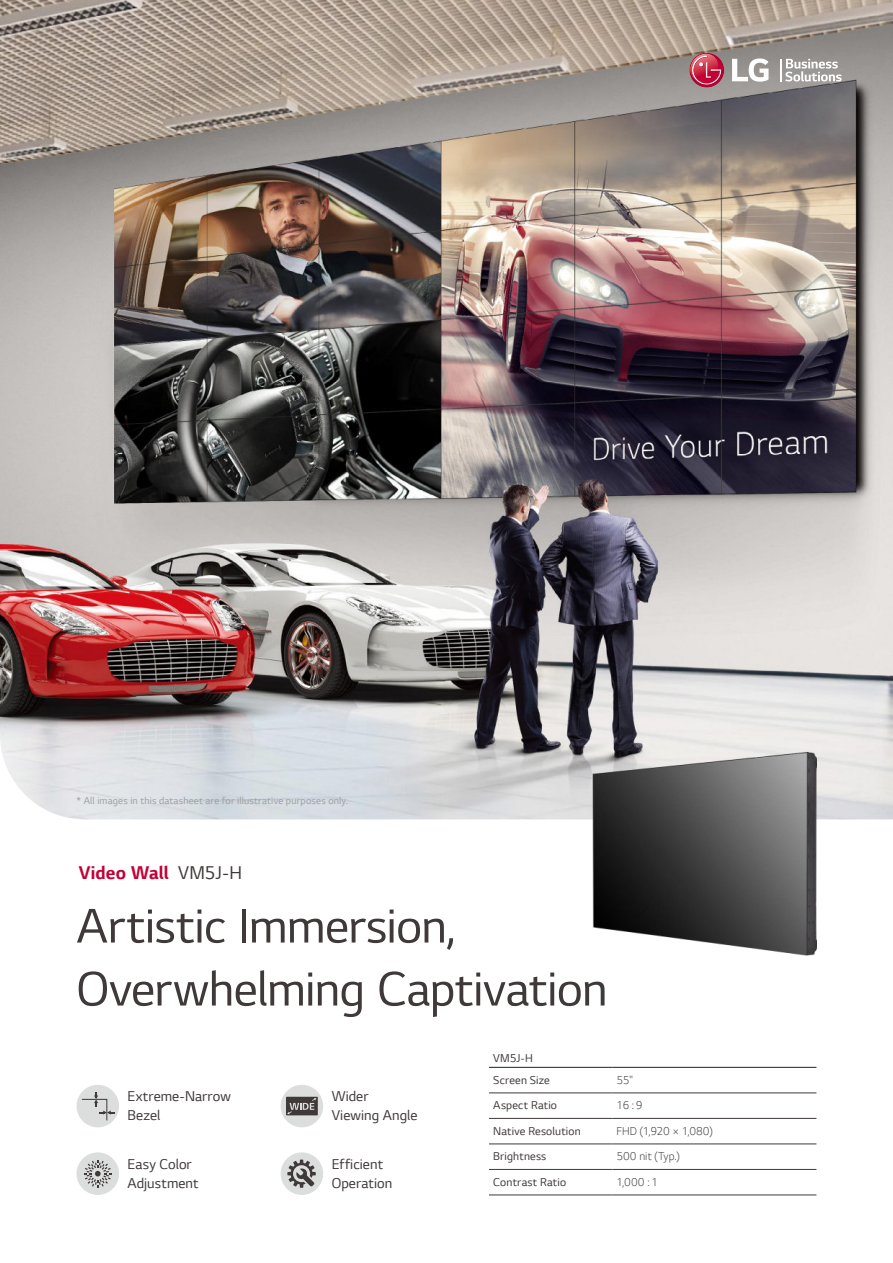
<style>
.page{position:relative;width:893px;height:1263px;background:#fff}
.page>*{position:absolute;margin:0;border:0;box-sizing:border-box;transform-origin:0 0}
.t1{font:51px/63px "LG Smart";letter-spacing:-.01em;color:#3f3a39}
.t2{font:700 19.5px "LG Smart";letter-spacing:.01em;color:#c30037}
.t3{font:15px/19.5px "LG Smart";letter-spacing:.005em;color:#3f3a39}
.t4{font:12px/21.8px "LG Smart";letter-spacing:.015em;color:#3f3a39}
.t5{font:300 12px "LG Smart";letter-spacing:-.005em;color:#3f3a39}
.t6{font:10.5px "LG Smart";letter-spacing:.02em;color:#9fa0a0}
.s1{font-weight:400;color:#3f3a39}
</style>
<div class="page">
<img style="left:0;top:0;width:893px;height:612px">
<svg style="left:0;top:612px;width:893px;height:268px"></svg>
<img style="left:571px;top:745px;width:245px;height:211px">
<svg style="left:781px;top:59px;width:61px;height:22px"></svg>
<svg style="left:732px;top:58px;width:36px;height:24px"></svg>
<svg style="left:689px;top:53px;width:35px;height:35px"></svg>
<svg style="left:690px;top:54px;width:32px;height:31px"></svg>
<hr style="left:489px;top:1093px;width:123px;height:1px;background:#3f3a39">
<hr style="left:612px;top:1093px;width:204px;height:1px;background:#3f3a39">
<hr style="left:489px;top:1118px;width:123px;height:1px;background:#3f3a39">
<hr style="left:489px;top:1144px;width:123px;height:1px;background:#3f3a39">
<hr style="left:489px;top:1169px;width:123px;height:1px;background:#3f3a39">
<hr style="left:612px;top:1118px;width:204px;height:1px;background:#3f3a39">
<hr style="left:612px;top:1144px;width:204px;height:1px;background:#3f3a39">
<hr style="left:612px;top:1169px;width:204px;height:1px;background:#3f3a39">
<hr style="left:489px;top:1194px;width:123px;height:1px;background:#3f3a39">
<hr style="left:612px;top:1194px;width:204px;height:1px;background:#3f3a39">
<hr style="left:489px;top:1067px;width:123px;height:1px;background:#3f3a39">
<hr style="left:612px;top:1067px;width:204px;height:1px;background:#3f3a39">
<div style="left:77px;top:1085px;width:42px;height:42px;background:#dcdddd;border-radius:50%"></div>
<svg style="left:81px;top:1092px;width:34px;height:29px"></svg>
<div style="left:77px;top:1152px;width:42px;height:43px;background:#dcdddd;border-radius:50%"></div>
<svg style="left:84px;top:1160px;width:27px;height:27px"></svg>
<div style="left:281px;top:1152px;width:42px;height:43px;background:#dcdddd;border-radius:50%"></div>
<svg style="left:287px;top:1159px;width:29px;height:29px"></svg>
<div style="left:281px;top:1085px;width:42px;height:42px;background:#dcdddd;border-radius:50%"></div>
<div style="left:286px;top:1097px;width:32px;height:18px;background:#3f3a39"></div>
<svg style="left:287px;top:1098px;width:29px;height:16px"></svg>
<p class="t6" style="left:77px;top:797px;width:273px">* All images in this datasheet are for illustrative purposes only.</p>
<h2 class="t2" style="left:79px;top:861px;width:165px">Video Wall <span class="s1">VM5J-H</span></h2>
<h1 class="t1" style="left:77px;top:899px;width:532px">Artistic Immersion,<br>Overwhelming Captivation</h1>
<p class="t4" style="left:493px;top:1048px;width:58px">VM5J-H<br>Screen Size</p>
<p class="t5" style="left:617px;top:1075px;width:18px">55"</p>
<p class="t3" style="left:332px;top:1087px;width:87px">Wider<br>Viewing Angle</p>
<p class="t3" style="left:128px;top:1087px;width:105px">Extreme-Narrow<br>Bezel</p>
<p class="t3" style="left:128px;top:1155px;width:73px">Easy Color<br>Adjustment</p>
<p class="t3" style="left:332px;top:1155px;width:62px">Efficient<br>Operation</p>
<p class="t4" style="left:493px;top:1095px;width:65px">Aspect Ratio</p>
<p class="t5" style="left:617px;top:1100px;width:27px">16 : 9</p>
<p class="t4" style="left:493px;top:1121px;width:89px">Native Resolution</p>
<p class="t5" style="left:617px;top:1126px;width:98px">FHD (1,920 × 1,080)</p>
<p class="t4" style="left:493px;top:1147px;width:54px">Brightness</p>
<p class="t5" style="left:617px;top:1151px;width:65px">500 nit (Typ.)</p>
<p class="t4" style="left:493px;top:1172px;width:74px">Contrast Ratio</p>
<p class="t5" style="left:617px;top:1177px;width:43px">1,000 : 1</p>
</div>
